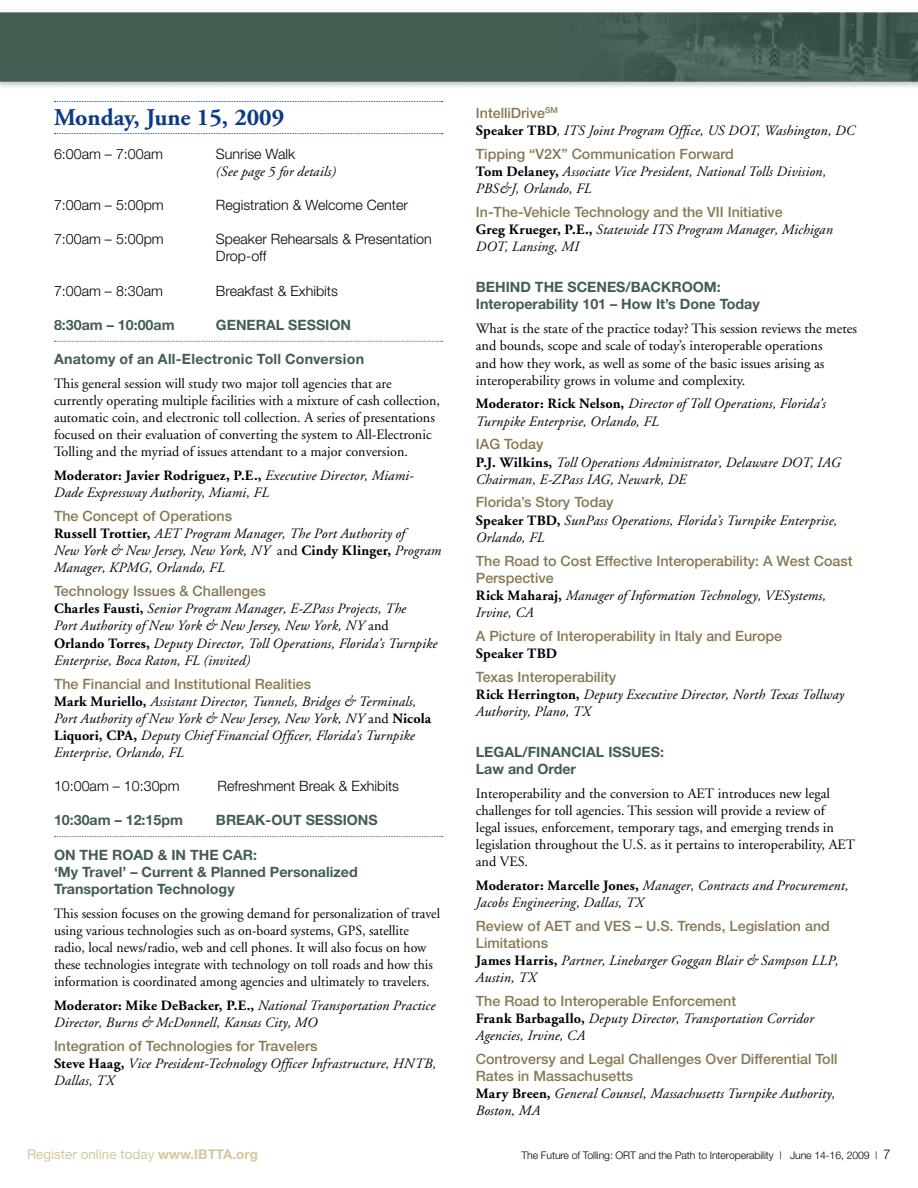
<style>
.page{position:relative;width:918px;height:1188px;background:#fff}
.page>*{position:absolute;margin:0;border:0;box-sizing:border-box;transform-origin:0 0}
.t1{font:700 24px "Adobe Garamond";color:#0d3b86}
.t2{font:italic 14.25px/17.1px "Adobe Garamond";letter-spacing:.01em;color:#000}
.t3{font:14.25px/17.1px "Adobe Garamond";color:#000}
.t4{font:500 14.25px/17.1px "Helvetica Neue";color:#857853}
.t5{font:700 14.25px/17.1px "Helvetica Neue";color:#435d54}
.t6{font:300 14.25px/17.1px "Helvetica Neue";color:#000}
.t7{font:700 14.25px "Adobe Garamond";letter-spacing:.01em;color:#000}
.t8{font:13.5px "Helvetica Neue";color:#d3c99e}
.t9{font:300 10.5px "Helvetica Neue";letter-spacing:-.01em;color:#000}
.s1{font-weight:700;font-style:normal}
.s2{font-style:normal}
.s3{font-weight:700}
.s4{font-size:13.5px}
</style>
<div class="page">
<img style="left:0;top:11px;width:918px;height:92px">
<svg style="left:54px;top:101px;width:389px;height:1px"></svg>
<svg style="left:54px;top:133px;width:389px;height:1px"></svg>
<svg style="left:54px;top:836px;width:389px;height:1px"></svg>
<svg style="left:54px;top:341px;width:389px;height:1px"></svg>
<h1 class="t1" style="left:54px;top:104px;width:232px">Monday, June 15, 2009</h1>
<p class="t6" style="left:54px;top:145px;width:111px">6:00am – 7:00am</p>
<p class="t6" style="left:216px;top:145px;width:81px">Sunrise Walk</p>
<p class="t2" style="left:216px;top:163px;width:122px">(See page 5 for details)</p>
<p class="t6" style="left:54px;top:196px;width:111px">7:00am – 5:00pm</p>
<p class="t6" style="left:216px;top:196px;width:193px">Registration &amp; Welcome Center</p>
<p class="t6" style="left:54px;top:230px;width:111px">7:00am – 5:00pm</p>
<p class="t6" style="left:216px;top:230px;width:217px">Speaker Rehearsals &amp; Presentation<br>Drop-off</p>
<p class="t6" style="left:54px;top:282px;width:111px">7:00am – 8:30am</p>
<p class="t6" style="left:216px;top:282px;width:123px">Breakfast &amp; Exhibits</p>
<p class="t5" style="left:54px;top:316px;width:136px">8:30am – 10:00am GENERAL</p>
<p class="t5" style="left:288px;top:316px;width:10px">SESSION</p>
<p class="t5" style="left:54px;top:350px;width:312px">Anatomy of an All-Electronic Toll Conversion</p>
<p class="t3" style="left:54px;top:375px;width:388px">This general session will study two major toll agencies that are currently operating multiple facilities with a mixture of cash collection, automatic coin, and electronic toll collection. A series of presentations focused on their evaluation of converting the system to All-Electronic Tolling and the myriad of issues attendant to a major conversion.</p>
<p class="t2" style="left:54px;top:468px;width:360px"><span class="s1">Moderator: Javier Rodriguez, P.E.,</span> Executive Director, Miami-<br>Dade Expressway Authority, Miami, FL</p>
<p class="t4" style="left:54px;top:507px;width:180px">The Concept of Operations</p>
<p class="t2" style="left:54px;top:526px;width:389px"><span class="s1">Russell Trottier,</span> AET Program Manager, The Port Authority of<br>New York &amp; New Jersey, New York, NY <span class="s2">and</span> <span class="s1">Cindy Klinger,</span> Program<br>Manager, KPMG, Orlando, FL</p>
<p class="t4" style="left:54px;top:582px;width:213px">Technology Issues &amp; Challenges</p>
<p class="t2" style="left:54px;top:601px;width:385px"><span class="s1">Charles Fausti,</span> Senior Program Manager, E-ZPass Projects, The<br>Port Authority of New York &amp; New Jersey, New York, NY <span class="s2">and </span><span class="s1">Orlando Torres,</span> Deputy Director, Toll Operations, Florida’s Turnpike Enterprise, Boca Raton, FL (invited)</p>
<p class="t4" style="left:54px;top:675px;width:259px">The Financial and Institutional Realities</p>
<p class="t2" style="left:54px;top:693px;width:379px"><span class="s1">Mark Muriello,</span> Assistant Director, Tunnels, Bridges &amp; Terminals, Port Authority of New York &amp; New Jersey, New York, NY <span class="s2">and</span> <span class="s1">Nicola Liquori, CPA,</span> Deputy Chief Financial Officer, Florida’s Turnpike Enterprise, Orlando, FL</p>
<p class="t6" style="left:54px;top:777px;width:127px">10:00am – 10:30pm</p>
<p class="t6" style="left:218px;top:777px;width:183px">Refreshment Break &amp; Exhibits</p>
<p class="t5" style="left:54px;top:811px;width:145px">10:30am – 12:15pm BREA</p>
<p class="t5" style="left:255px;top:811px;width:27px">K-OUT</p>
<p class="t5" style="left:306px;top:811px;width:10px">SESSIONS</p>
<p class="t5" style="left:54px;top:846px;width:36px">ON THE</p>
<p class="t5" style="left:112px;top:846px;width:12px">ROAD</p>
<p class="t5" style="left:158px;top:846px;width:43px">&amp; IN THE</p>
<p class="t5" style="left:223px;top:846px;width:11px">CAR</p>
<p class="t5" style="left:54px;top:846px;width:305px;text-indent:199px">:<br>‘My Travel’ – Current &amp; Planned Personalized<br>Transportation Technology</p>
<p class="t3" style="left:54px;top:905px;width:388px">This session focuses on the growing demand for personalization of travel using various technologies such as on-board systems, GPS, satellite radio, local news/radio, web and cell phones. It will also focus on how these technologies integrate with technology on toll roads and how this information is coordinated among agencies and ultimately to travelers.</p>
<p class="t2" style="left:54px;top:997px;width:383px"><span class="s1">Moderator: Mike DeBacker, P.E.,</span> National Transportation Practice<br>Director, Burns &amp; McDonnell, Kansas City, MO</p>
<p class="t4" style="left:54px;top:1037px;width:265px">Integration of Technologies for Travelers</p>
<p class="t2" style="left:54px;top:1055px;width:384px"><span class="s1">Steve Haag,</span> Vice President-Technology Officer Infrastructure, HNTB,<br>Dallas, TX</p>
<p class="t4" style="left:476px;top:104px;width:83px">IntelliDrive<sup>SM</sup></p>
<p class="t7" style="left:476px;top:123px;width:63px">Speaker tbd</p>
<p class="t2" style="left:557px;top:123px;width:300px">, ITS Joint Program Office, US DOT, Washington, DC</p>
<p class="t4" style="left:476px;top:145px;width:260px">Tipping “V2X” Communication Forward</p>
<p class="t2" style="left:476px;top:164px;width:352px"><span class="s1">Tom Delaney,</span> Associate Vice President, National Tolls Division,<br>PBS&amp;J, Orlando, FL</p>
<p class="t4" style="left:476px;top:203px;width:309px">In-The-Vehicle Technology and the VII Initiative</p>
<p class="t2" style="left:476px;top:222px;width:359px"><span class="s1">Greg Krueger, P.E.,</span> Statewide ITS Program Manager, Michigan<br>DOT, Lansing, MI</p>
<p class="t5" style="left:476px;top:278px;width:10px">BEHIND</p>
<p class="t5" style="left:535px;top:278px;width:11px">THE</p>
<p class="t5" style="left:567px;top:278px;width:11px">SCENES</p>
<p class="t5" style="left:626px;top:278px;width:16px">/BAC</p>
<p class="t5" style="left:661px;top:278px;width:23px">KROOM</p>
<p class="t5" style="left:476px;top:278px;width:286px;text-indent:241px">:<br>Interoperability 101 – How It’s Done Today</p>
<p class="t3" style="left:476px;top:321px;width:383px">What is the state of the practice today? This session reviews the metes and bounds, scope and scale of today’s interoperable operations<br>and how they work, as well as some of the basic issues arising as interoperability grows in volume and complexity.</p>
<p class="t2" style="left:476px;top:396px;width:352px"><span class="s1">Moderator: Rick Nelson,</span> Director of Toll Operations, Florida’s<br>Turnpike Enterprise, Orlando, FL</p>
<p class="t4" style="left:476px;top:436px;width:69px">IAG Today</p>
<p class="t2" style="left:476px;top:454px;width:367px"><span class="s1">P.J. Wilkins,</span> Toll Operations Administrator, Delaware DOT, IAG<br>Chairman, E-ZPass IAG, Newark, DE</p>
<p class="t4" style="left:476px;top:494px;width:139px">Florida’s Story Today</p>
<p class="t7" style="left:476px;top:512px;width:63px">Speaker tbd</p>
<p class="t2" style="left:557px;top:512px;width:282px"><span class="s1">,</span> SunPass Operations, Florida’s Turnpike Enterprise,</p>
<p class="t2" style="left:476px;top:529px;width:70px">Orlando, FL</p>
<p class="t4" style="left:476px;top:552px;width:378px">The Road to Cost Effective Interoperability: A West Coast<br>Perspective</p>
<p class="t2" style="left:476px;top:587px;width:352px"><span class="s1">Rick Maharaj,</span> Manager of Information Technology, VESystems,<br>Irvine, CA</p>
<p class="t4" style="left:476px;top:627px;width:308px">A Picture of Interoperability in Italy and Europe</p>
<p class="t7" style="left:476px;top:646px;width:63px">Speaker tbd</p>
<p class="t4" style="left:476px;top:668px;width:142px">Texas Interoperability</p>
<p class="t2" style="left:476px;top:686px;width:370px"><span class="s1">Rick Herrington,</span> Deputy Executive Director, North Texas Tollway<br>Authority, Plano, TX</p>
<p class="t5" style="left:476px;top:743px;width:11px">LEGAL</p>
<p class="t5" style="left:523px;top:743px;width:24px">/FINANCIAL</p>
<p class="t5" style="left:608px;top:743px;width:10px">ISSUES</p>
<p class="t5" style="left:660px;top:743px;width:5px">:</p>
<p class="t5" style="left:476px;top:760px;width:102px">Law and Order</p>
<p class="t3" style="left:476px;top:785px;width:381px">Interoperability and the conversion to AET introduces new legal challenges for toll agencies. This session will provide a review of<br>legal issues, enforcement, temporary tags, and emerging trends in legislation throughout the U.S. as it pertains to interoperability, AET and VES.</p>
<p class="t2" style="left:476px;top:877px;width:374px"><span class="s1">Moderator: Marcelle Jones,</span> Manager, Contracts and Procurement,<br>Jacobs Engineering, Dallas, TX</p>
<p class="t4" style="left:476px;top:917px;width:356px">Review of AET and VES – U.S. Trends, Legislation and<br>Limitations</p>
<p class="t2" style="left:476px;top:953px;width:364px"><span class="s1">James Harris,</span> Partner, Linebarger Goggan Blair &amp; Sampson LLP,<br>Austin, TX</p>
<p class="t4" style="left:476px;top:992px;width:262px">The Road to Interoperable Enforcement</p>
<p class="t2" style="left:476px;top:1011px;width:339px"><span class="s1">Frank Barbagallo,</span> Deputy Director, Transportation Corridor<br>Agencies, Irvine, CA</p>
<p class="t4" style="left:476px;top:1050px;width:363px">Controversy and Legal Challenges Over Differential Toll<br>Rates in Massachusetts</p>
<p class="t2" style="left:476px;top:1086px;width:361px"><span class="s1">Mary Breen,</span> General Counsel, Massachusetts Turnpike Authority,<br>Boston, MA</p>
<p class="t8" style="left:27px;top:1146px;width:232px">Register online today <span class="s3">www.ibtta.org</span></p>
<p class="t9" style="left:522px;top:1148px;width:371px">The Future of Tolling: ORT and the Path to Interoperability | June 14-16, 2009 | <span class="s4">7</span></p>
</div>
